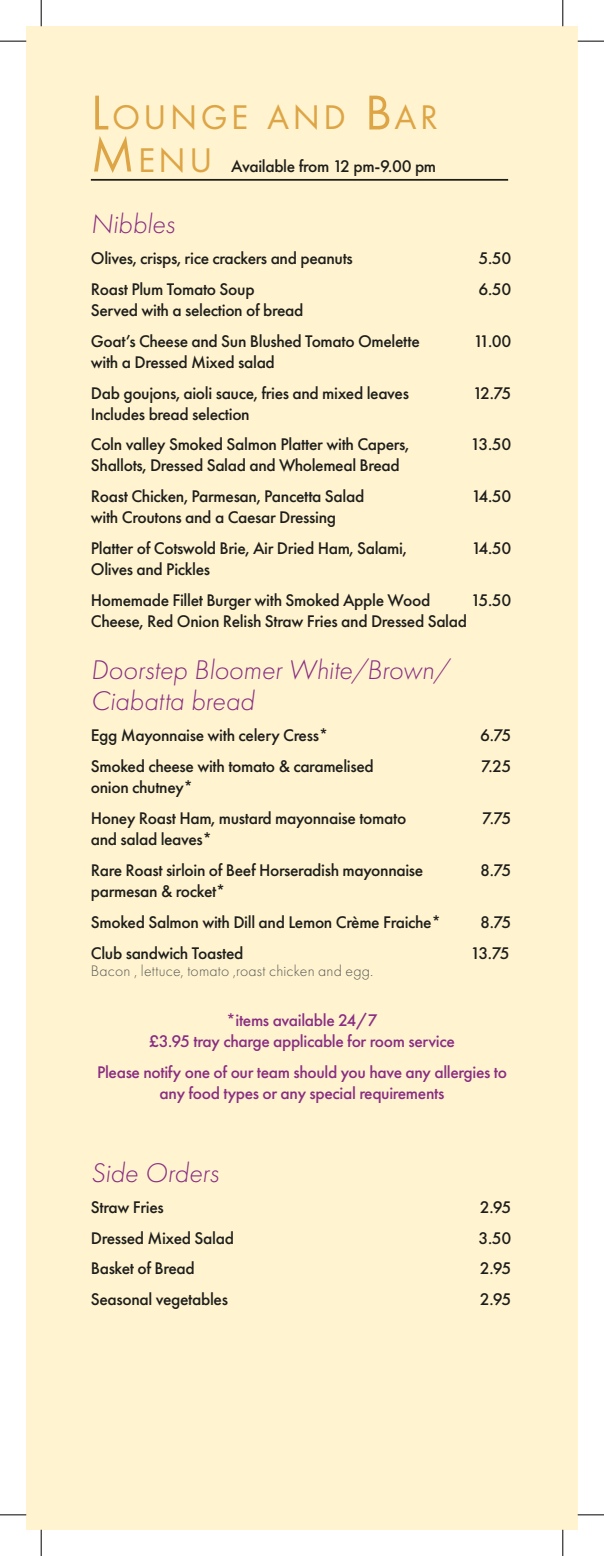
<style>
.page{position:relative;width:604px;height:1556px;background:#fff}
.page>*{position:absolute;margin:0;border:0;box-sizing:border-box;transform-origin:0 0}
.t1{font:35.52px "Futura PT";letter-spacing:.095em;color:#dda546}
.t2{font:italic 300 28px/31.5px "Futura PT";letter-spacing:-.005em;color:#8a2d83}
.t3{font:500 17.5px/31px "Futura PT";letter-spacing:-.02em;color:#1d1d1b}
.t4{font:500 17.5px/21px "Futura PT";letter-spacing:-.02em;color:#8a2d83;text-align:center}
.t5{font:300 15.75px "Futura PT";letter-spacing:.015em;color:#575756}
.s1{font-size:50.75px}
.s2{font-weight:400;font-size:50.75px;color:#dda546}
.s3{font-weight:400;font-size:35.52px;color:#dda546}
</style>
<div class="page">
<div style="left:26px;top:26px;width:551px;height:1503px;background:#fff4cf"></div>
<hr style="left:91px;top:179px;width:416px;height:2px;background:#1d1d1b">
<svg style="left:0;top:41px;width:26px;height:1px"></svg>
<svg style="left:577px;top:41px;width:26px;height:1px"></svg>
<svg style="left:0;top:1514px;width:26px;height:1px"></svg>
<svg style="left:577px;top:1514px;width:26px;height:1px"></svg>
<svg style="left:41px;top:0;width:1px;height:26px"></svg>
<svg style="left:41px;top:1529px;width:1px;height:27px"></svg>
<svg style="left:562px;top:0;width:1px;height:26px"></svg>
<svg style="left:562px;top:1529px;width:1px;height:27px"></svg>
<h1 class="t1" style="left:91px;top:97px;width:348px"><span class="s1">L</span>OUNGE AND <span class="s1">B</span>AR</h1>
<p class="t3" style="left:91px;top:150px;width:346px"><span class="s2">M</span> <span class="s3">ENU</span> Available from 12 pm‐9.00 pm</p>
<h2 class="t2" style="left:91px;top:208px;width:85px">Nibbles</h2>
<p class="t3" style="left:91px;top:242px;width:263px">Olives, crisps, rice crackers and peanuts</p>
<p class="t3" style="left:478px;top:242px;width:34px">5.50</p>
<p class="t3" style="left:91px;top:273px;width:165px">Roast Plum Tomato Soup</p>
<p class="t3" style="left:478px;top:273px;width:34px">6.50</p>
<p class="t3" style="left:91px;top:294px;width:330px">Served with a selection of bread<br>Goat’s Cheese and Sun Blushed Tomato Omelette</p>
<p class="t3" style="left:473px;top:325px;width:39px">11.00</p>
<p class="t3" style="left:91px;top:346px;width:319px">with a Dressed Mixed salad<br>Dab goujons, aioli sauce, fries and mixed leaves</p>
<p class="t3" style="left:91px;top:398px;width:319px">Includes bread selection<br>Coln valley Smoked Salmon Platter with Capers,</p>
<p class="t3" style="left:91px;top:450px;width:310px">Shallots, Dressed Salad and Wholemeal Bread<br>Roast Chicken, Parmesan, Pancetta Salad</p>
<p class="t3" style="left:91px;top:502px;width:317px">with Croutons and a Caesar Dressing<br>Platter of Cotswold Brie, Air Dried Ham, Salami,</p>
<p class="t3" style="left:91px;top:554px;width:340px">Olives and Pickles<br>Homemade Fillet Burger with Smoked Apple Wood</p>
<p class="t3" style="left:472px;top:377px;width:40px">12.75</p>
<p class="t3" style="left:470px;top:429px;width:42px">13.50</p>
<p class="t3" style="left:471px;top:481px;width:41px">14.50</p>
<p class="t3" style="left:471px;top:533px;width:41px">14.50</p>
<p class="t3" style="left:470px;top:585px;width:42px">15.50</p>
<p class="t3" style="left:91px;top:606px;width:377px">Cheese, Red Onion Relish Straw Fries and Dressed Salad</p>
<h2 class="t2" style="left:91px;top:654px;width:359px">Doorstep Bloomer White/Brown/<br>Ciabatta bread</h2>
<p class="t3" style="left:91px;top:720px;width:239px">Egg Mayonnaise with celery Cress*</p>
<p class="t3" style="left:479px;top:720px;width:33px">6.75</p>
<p class="t3" style="left:91px;top:750px;width:284px">Smoked cheese with tomato &amp; caramelised</p>
<p class="t3" style="left:480px;top:750px;width:32px">7.25</p>
<p class="t3" style="left:91px;top:771px;width:316px">onion chutney*<br>Honey Roast Ham, mustard mayonnaise tomato</p>
<p class="t3" style="left:482px;top:802px;width:31px">7.75</p>
<p class="t3" style="left:91px;top:823px;width:334px">and salad leaves*<br>Rare Roast sirloin of Beef Horseradish mayonnaise</p>
<p class="t3" style="left:91px;top:875px;width:351px">parmesan &amp; rocket*<br>Smoked Salmon with Dill and Lemon Crème Fraiche*</p>
<p class="t3" style="left:479px;top:854px;width:33px">8.75</p>
<p class="t3" style="left:479px;top:906px;width:33px">8.75</p>
<p class="t3" style="left:91px;top:937px;width:154px">Club sandwich Toasted</p>
<p class="t3" style="left:470px;top:937px;width:41px">13.75</p>
<p class="t5" style="left:91px;top:962px;width:284px">Bacon , lettuce, tomato ,roast chicken and egg.</p>
<p class="t4" style="left:149px;top:1010px;width:307px">*items available 24/7<br>£3.95 tray charge applicable for room service</p>
<p class="t4" style="left:97px;top:1062px;width:411px">Please notify one of our team should you have any allergies to any food types or any special requirements</p>
<h2 class="t2" style="left:91px;top:1156px;width:129px">Side Orders</h2>
<p class="t3" style="left:91px;top:1191px;width:74px">Straw Fries</p>
<p class="t3" style="left:479px;top:1191px;width:33px">2.95</p>
<p class="t3" style="left:91px;top:1222px;width:144px">Dressed Mixed Salad</p>
<p class="t3" style="left:478px;top:1222px;width:34px">3.50</p>
<p class="t3" style="left:91px;top:1253px;width:105px">Basket of Bread</p>
<p class="t3" style="left:479px;top:1253px;width:33px">2.95</p>
<p class="t3" style="left:91px;top:1284px;width:138px">Seasonal vegetables</p>
<p class="t3" style="left:479px;top:1284px;width:33px">2.95</p>
</div>
